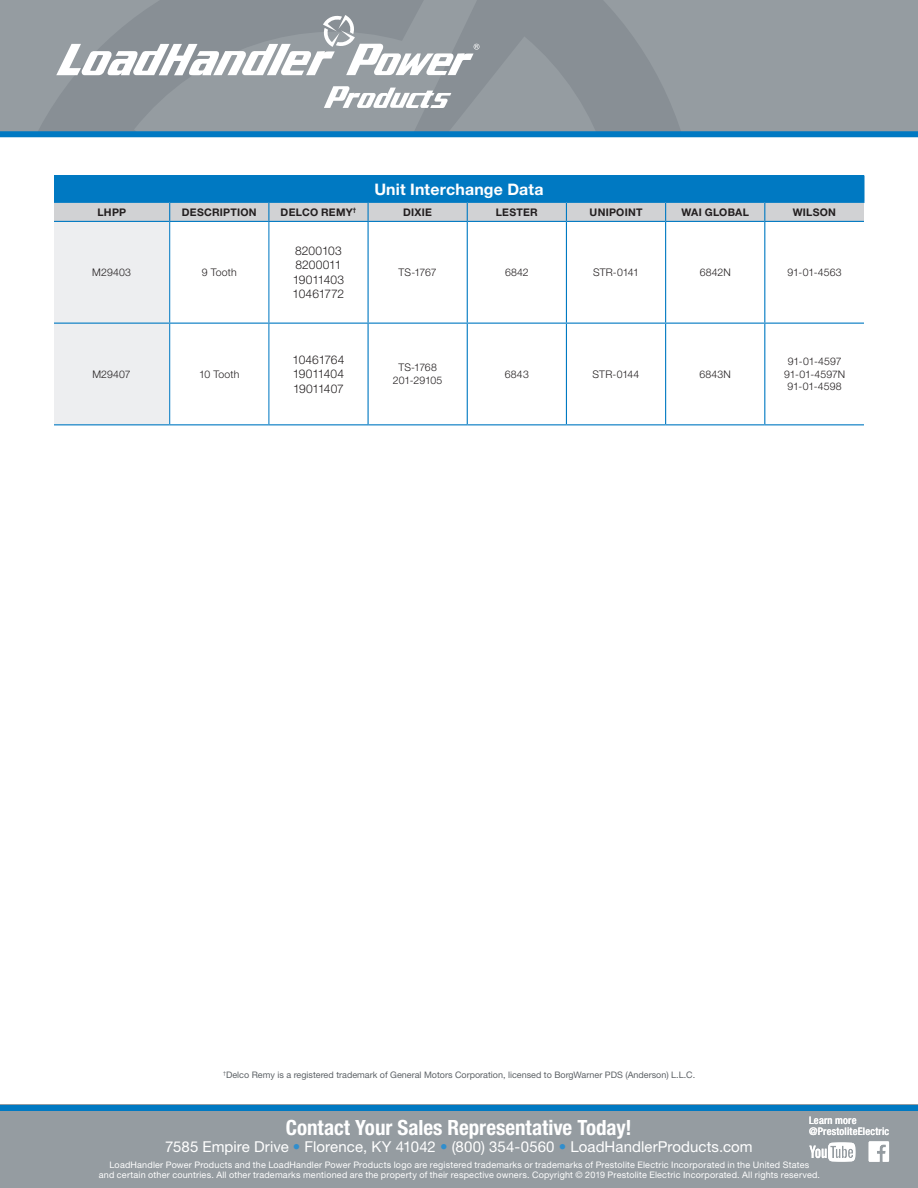
<style>
.page{position:relative;width:918px;height:1188px;background:#fff}
.page>*{position:absolute;margin:0;border:0;box-sizing:border-box;transform-origin:0 0}
.t1{font:700 condensed 21px "Helvetica Neue LT Std";color:#fff}
.t2{font:700 15.9px "Helvetica Neue LT Std";letter-spacing:.01em;color:#fff}
.t3{font:15px "Helvetica Neue LT Std";letter-spacing:.005em;color:#fff}
.t4{font:300 12px/14.4px "Helvetica Neue LT Std";color:#231f20}
.t5{font:300 12px/14.4px "Helvetica Neue LT Std";letter-spacing:-.02em;color:#231f20;text-align:justify}
.t6{font:300 10.5px/12.6px "Helvetica Neue LT Std";letter-spacing:.005em;color:#231f20;text-align:center}
.t7{font:700 10.5px "Helvetica Neue LT Std";letter-spacing:.025em;color:#231f20}
.t8{font:500 condensed 10.5px "Helvetica Neue LT Std";letter-spacing:.02em;color:#fff}
.t9{font:9px/10.8px "Helvetica Neue LT Std";letter-spacing:.02em;color:#fff;text-align:center}
.t10{font:9px "Helvetica Neue LT Std";color:#5d6266}
.s1{color:#308ecd}
</style>
<div class="page">
<div style="left:0;top:1105px;width:918px;height:83px;background:#959ca1"></div>
<svg style="left:869px;top:1141px;width:20px;height:21px"></svg>
<svg style="left:809px;top:1142px;width:46px;height:20px"></svg>
<div style="left:0;top:0;width:918px;height:132px;background:#959ca1"></div>
<svg style="left:39px;top:0;width:322px;height:131px"></svg>
<svg style="left:361px;top:0;width:320px;height:131px;fill:#888f95"></svg>
<div style="left:0;top:131px;width:918px;height:6px;background:#0079c2"></div>
<div style="left:0;top:1105px;width:918px;height:5px;background:#0079c2"></div>
<div style="left:54px;top:176px;width:810px;height:26px;background:#0079c2"></div>
<hr style="left:863px;top:175px;width:2px;height:27px;background:#0079c2">
<hr style="left:765px;top:202px;width:100px;height:1px;background:#0079c2">
<svg style="left:54px;top:202px;width:810px;height:223px"></svg>
<svg style="left:324px;top:86px;width:127px;height:22px"></svg>
<svg style="left:56px;top:15px;width:423px;height:60px"></svg>
<h2 class="t2" style="left:374px;top:179px;width:171px">Unit Interchange Data</h2>
<p class="t7" style="left:98px;top:205px;width:30px">LHPP</p>
<p class="t7" style="left:182px;top:205px;width:76px">DESCRIPTION</p>
<p class="t7" style="left:281px;top:205px;width:77px">DELCO REMY<sup>†</sup></p>
<p class="t7" style="left:403px;top:205px;width:30px">DIXIE</p>
<p class="t7" style="left:496px;top:205px;width:43px">LESTER</p>
<p class="t7" style="left:590px;top:205px;width:54px">UNIPOINT</p>
<p class="t7" style="left:681px;top:205px;width:69px">WAI GLOBAL</p>
<p class="t7" style="left:793px;top:205px;width:45px">WILSON</p>
<p class="t6" style="left:92px;top:266px;width:40px">M29403</p>
<p class="t6" style="left:202px;top:266px;width:36px">9 Tooth</p>
<p class="t6" style="left:92px;top:367px;width:40px">M29407</p>
<p class="t6" style="left:199px;top:367px;width:42px">10 Tooth</p>
<h3 class="t4" style="left:293px;top:243px;width:53px">8200103<br>8200011<br>19011403<br>10461772</h3>
<p class="t6" style="left:399px;top:266px;width:40px">TS-1767</p>
<p class="t6" style="left:505px;top:266px;width:25px">6842</p>
<p class="t6" style="left:593px;top:266px;width:47px">STR-0141</p>
<p class="t6" style="left:700px;top:266px;width:33px">6842N</p>
<p class="t6" style="left:788px;top:266px;width:56px">91-01-4563</p>
<h3 class="t5" style="left:293px;top:352px;width:53px">10461764<br>19011404<br>19011407</h3>
<p class="t6" style="left:393px;top:361px;width:51px">TS-1768<br>201-29105</p>
<p class="t6" style="left:505px;top:367px;width:25px">6843</p>
<p class="t6" style="left:593px;top:367px;width:48px">STR-0144</p>
<p class="t6" style="left:699px;top:367px;width:33px">6843N</p>
<p class="t6" style="left:784px;top:355px;width:63px">91-01-4597<br>91-01-4597N<br>91-01-4598</p>
<p class="t10" style="left:223px;top:1069px;width:474px"><sup>†</sup>Delco Remy is a registered trademark of General Motors Corporation, licensed to BorgWarner PDS (Anderson) L.L.C.</p>
<p class="t8" style="left:809px;top:1114px;width:49px">Learn more</p>
<h1 class="t1" style="left:286px;top:1115px;width:347px">Contact Your Sales Representative Today!</h1>
<p class="t8" style="left:809px;top:1125px;width:82px">@PrestoliteElectric</p>
<h3 class="t3" style="left:165px;top:1138px;width:589px">7585 Empire Drive <span class="s1">•</span> Florence, KY 41042 <span class="s1">•</span> (800) 354-0560 <span class="s1">•</span> LoadHandlerProducts.com</h3>
<p class="t9" style="left:99px;top:1159px;width:723px">LoadHandler Power Products and the LoadHandler Power Products logo are registered trademarks or trademarks of Prestolite Electric Incorporated in the United States<br>and certain other countries. All other trademarks mentioned are the property of their respective owners. Copyright © 2019 Prestolite Electric Incorporated. All rights reserved.</p>
</div>
